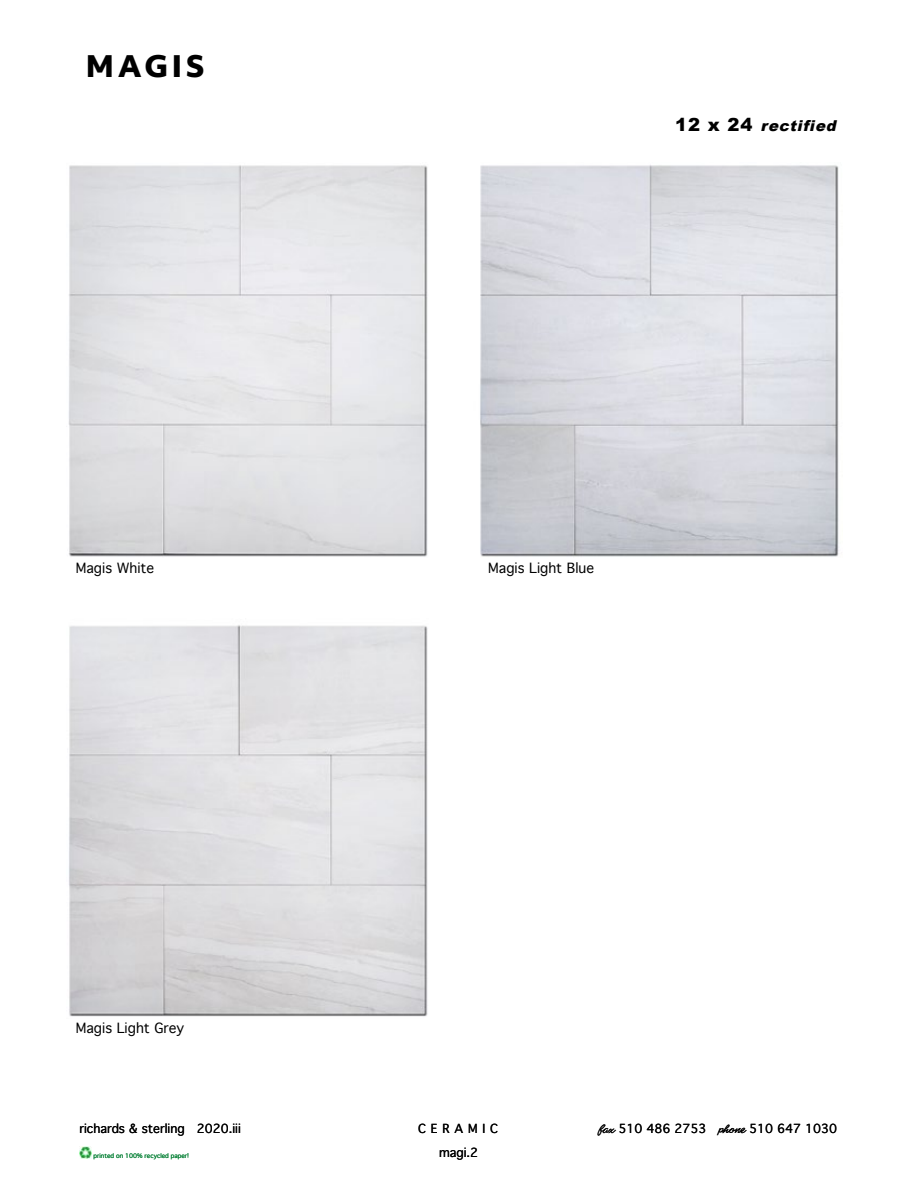
<style>
.page{position:relative;width:918px;height:1188px;background:#fff}
.page>*{position:absolute;margin:0;border:0;box-sizing:border-box;transform-origin:0 0}
.t1{font:800 28.5px "Objektiv Mk 1";letter-spacing:.13em;color:#000}
.t2{font:italic 900 15px "Arial";color:#000}
.t3{font:13.5px "Geneva";color:#000}
.t4{font:12px "Geneva";color:#000}
.t5{font:12px "Geneva";letter-spacing:.4em;color:#000}
.t6{font:6px "Geneva";color:#007e31}
.s1{font-style:normal;font-size:18px}
.s2{font-family:"CC Matinee Idol"}
</style>
<div class="page">
<img style="left:68px;top:165px;width:771px;height:852px">
<svg style="left:79px;top:1146px;width:12px;height:13px"></svg>
<h1 class="t1" style="left:86px;top:46px;width:120px">MAGIS</h1>
<p class="t2" style="left:675px;top:115px;width:167px"><span class="s1">1 2 x 2 4</span> rectified</p>
<p class="t3" style="left:76px;top:560px;width:80px">Magis White</p>
<p class="t3" style="left:488px;top:560px;width:107px">Magis Light Blue</p>
<p class="t3" style="left:76px;top:1020px;width:110px">Magis Light Grey</p>
<p class="t4" style="left:79px;top:1122px;width:163px">richards &amp; sterling 2020.iii</p>
<p class="t5" style="left:418px;top:1122px;width:81px">CERAMIC</p>
<p class="t4" style="left:598px;top:1122px;width:240px"><span class="s2">fax</span> 510 486 2753 <span class="s2">phone</span> 510 647 1030</p>
<p class="t6" style="left:94px;top:1153px;width:97px">printed on 100% recycled paper!</p>
<p class="t4" style="left:439px;top:1146px;width:41px">magi.2</p>
</div>
